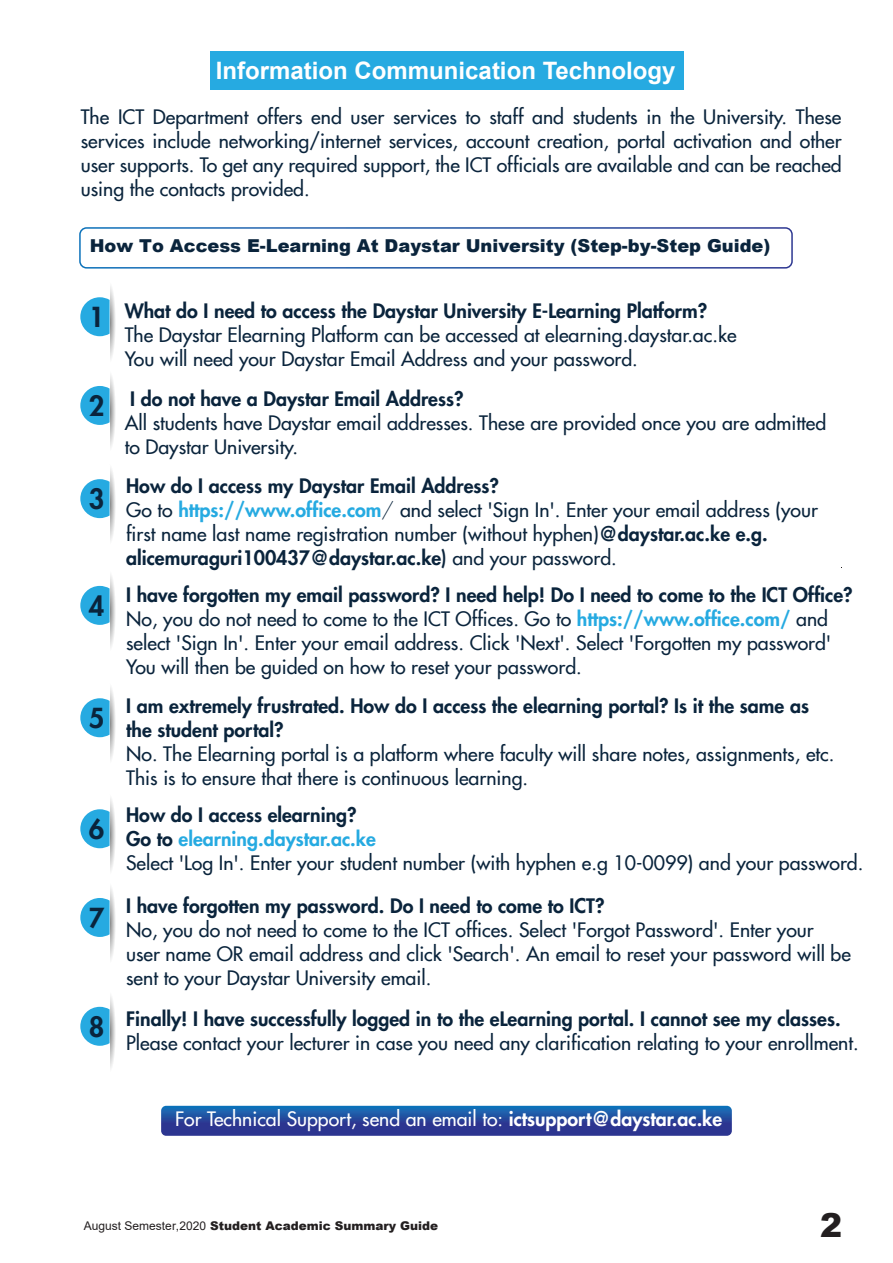
<style>
.page{position:relative;width:893px;height:1263px;background:#fff}
.page>*{position:absolute;margin:0;border:0;box-sizing:border-box;transform-origin:0 0}
.t1{font:900 33px "Arial";color:#231f20}
.t2{font:800 27px "Futura";color:#0a243c}
.t3{font:700 24px "Arial";color:#fff}
.t4{font:500 19.5px/24px "Futura";color:#0a243c}
.t5{font:800 19.5px/24px "Futura";color:#0a243c}
.t6{font:500 19.5px "Futura";color:#fff}
.t7{font:900 17.85px "Arial";color:#0a243c}
.t8{font:900 12px "Arial";color:#231f20}
.s1{font-weight:800}
.s2{font-weight:800;color:#26aae1}
.s3{font-weight:300}
.s4{font-weight:400}
</style>
<div class="page">
<div style="left:210px;top:52px;width:473px;height:38px;background:#26aae1"></div>
<div style="left:79px;top:227px;width:714px;height:42px;border:2px solid #fff;border-radius:7px"></div>
<svg style="left:101px;top:274px;width:16px;height:96px"></svg>
<div style="left:85px;top:283px;width:25px;height:79px;background:#fff"></div>
<svg style="left:80px;top:297px;width:30px;height:39px"></svg>
<svg style="left:101px;top:362px;width:16px;height:97px"></svg>
<div style="left:85px;top:371px;width:25px;height:80px;background:#fff"></div>
<svg style="left:80px;top:386px;width:30px;height:39px"></svg>
<svg style="left:101px;top:456px;width:16px;height:96px"></svg>
<div style="left:85px;top:465px;width:25px;height:79px;background:#fff"></div>
<svg style="left:80px;top:479px;width:30px;height:39px"></svg>
<svg style="left:101px;top:562px;width:16px;height:97px"></svg>
<div style="left:85px;top:571px;width:25px;height:80px;background:#fff"></div>
<svg style="left:80px;top:586px;width:30px;height:39px"></svg>
<svg style="left:101px;top:675px;width:16px;height:96px"></svg>
<div style="left:85px;top:684px;width:25px;height:79px;background:#fff"></div>
<svg style="left:80px;top:698px;width:30px;height:39px"></svg>
<svg style="left:101px;top:786px;width:16px;height:96px"></svg>
<div style="left:85px;top:795px;width:25px;height:79px;background:#fff"></div>
<svg style="left:80px;top:809px;width:30px;height:39px"></svg>
<svg style="left:101px;top:874px;width:16px;height:97px"></svg>
<div style="left:85px;top:883px;width:25px;height:80px;background:#fff"></div>
<svg style="left:80px;top:898px;width:30px;height:39px"></svg>
<svg style="left:101px;top:983px;width:16px;height:97px"></svg>
<div style="left:85px;top:992px;width:25px;height:80px;background:#fff"></div>
<svg style="left:80px;top:1007px;width:30px;height:39px"></svg>
<svg style="left:161px;top:1106px;width:571px;height:30px;background:#264a9d"></svg>
<p class="t3" style="left:216px;top:54px;width:461px">Information Communication Technology</p>
<p class="t4" style="left:81px;top:105px;width:762px;text-align:justify">The ICT Department offers end user services to staff and students in the University. These services include networking/internet services, account creation, portal activation and other user supports. To get any required support, the ICT officials are available and can be reached using the contacts provided.</p>
<p class="t7" style="left:90px;top:232px;width:682px">How To Access E-Learning At Daystar University (Step-by-Step Guide)</p>
<h2 class="t2" style="left:89px;top:300px;width:17px">1</h2>
<h2 class="t2" style="left:89px;top:389px;width:17px">2</h2>
<h2 class="t2" style="left:89px;top:482px;width:17px">3</h2>
<h2 class="t2" style="left:89px;top:589px;width:17px">4</h2>
<h2 class="t2" style="left:89px;top:701px;width:17px">5</h2>
<h2 class="t2" style="left:89px;top:812px;width:17px">6</h2>
<h2 class="t2" style="left:89px;top:901px;width:17px">7</h2>
<h2 class="t2" style="left:89px;top:1010px;width:17px">8</h2>
<p class="t5" style="left:125px;top:298px;width:584px">What do I need to access the Daystar University E-Learning Platform?</p>
<p class="t4" style="left:125px;top:323px;width:613px">The Daystar Elearning Platform can be accessed at elearning.daystar.ac.ke<br>You will need your Daystar Email Address and your password.</p>
<p class="t5" style="left:130px;top:387px;width:335px">I do not have a Daystar Email Address?</p>
<p class="t4" style="left:125px;top:411px;width:703px">All students have Daystar email addresses. These are provided once you are admitted to Daystar University.</p>
<p class="t4" style="left:126px;top:474px;width:693px"><span class="s1">How do I access my Daystar Email Address?<br></span>Go to <span class="s2">https://www.office.com</span><span class="s3">/</span> and select 'Sign In'. Enter your email address (your first name last name registration number (without hyphen)<span class="s1">@daystar.ac.ke e.g. alicemuraguri100437@daystar.ac.ke)</span> and your password.</p>
<p class="t4" style="left:126px;top:583px;width:728px"><span class="s1">I have forgotten my email password? I need help! Do I need to come to the ICT Office?<br></span>No, you do not need to come to the ICT Offices. Go to <span class="s2">https://www.office.com/</span> and select 'Sign In'. Enter your email address. Click 'Next'. Select 'Forgotten my password' You will then be guided on how to reset your password.</p>
<p class="t5" style="left:126px;top:694px;width:684px">I am extremely frustrated. How do I access the elearning portal? Is it the same as the student portal?</p>
<p class="t4" style="left:126px;top:742px;width:710px">No. The Elearning portal is a platform where faculty will share notes, assignments, etc.<br>This is to ensure that there is continuous learning.</p>
<p class="t4" style="left:126px;top:803px;width:739px"><span class="s1">How do I access elearning?<br>Go to</span> <span class="s2">elearning.daystar.ac.ke<br></span>Select 'Log In'. Enter your student number (with hyphen e.g 10-0099) and your password.</p>
<p class="t5" style="left:126px;top:893px;width:480px">I have forgotten my password. Do I need to come to ICT?</p>
<p class="t4" style="left:126px;top:917px;width:726px">No, you do not need to come to the ICT offices. Select 'Forgot Password'. Enter your user name OR email address and click 'Search'. An email to reset your password will be sent to your Daystar University email.</p>
<p class="t5" style="left:126px;top:1007px;width:716px">Finally! I have successfully logged in to the eLearning portal. I cannot see my classes.</p>
<p class="t4" style="left:126px;top:1031px;width:734px">Please contact your lecturer in case you need any clarification relating to your enrollment.</p>
<p class="t6" style="left:175px;top:1107px;width:549px">For Technical Support, send an email to: <span class="s1">ictsupport@daystar.ac.ke</span></p>
<p class="t8" style="left:84px;top:1217px;width:356px"><span class="s4">August Semester,2020</span> Student Academic Summary Guide</p>
<h1 class="t1" style="left:820px;top:1201px;width:24px">2</h1>
</div>
